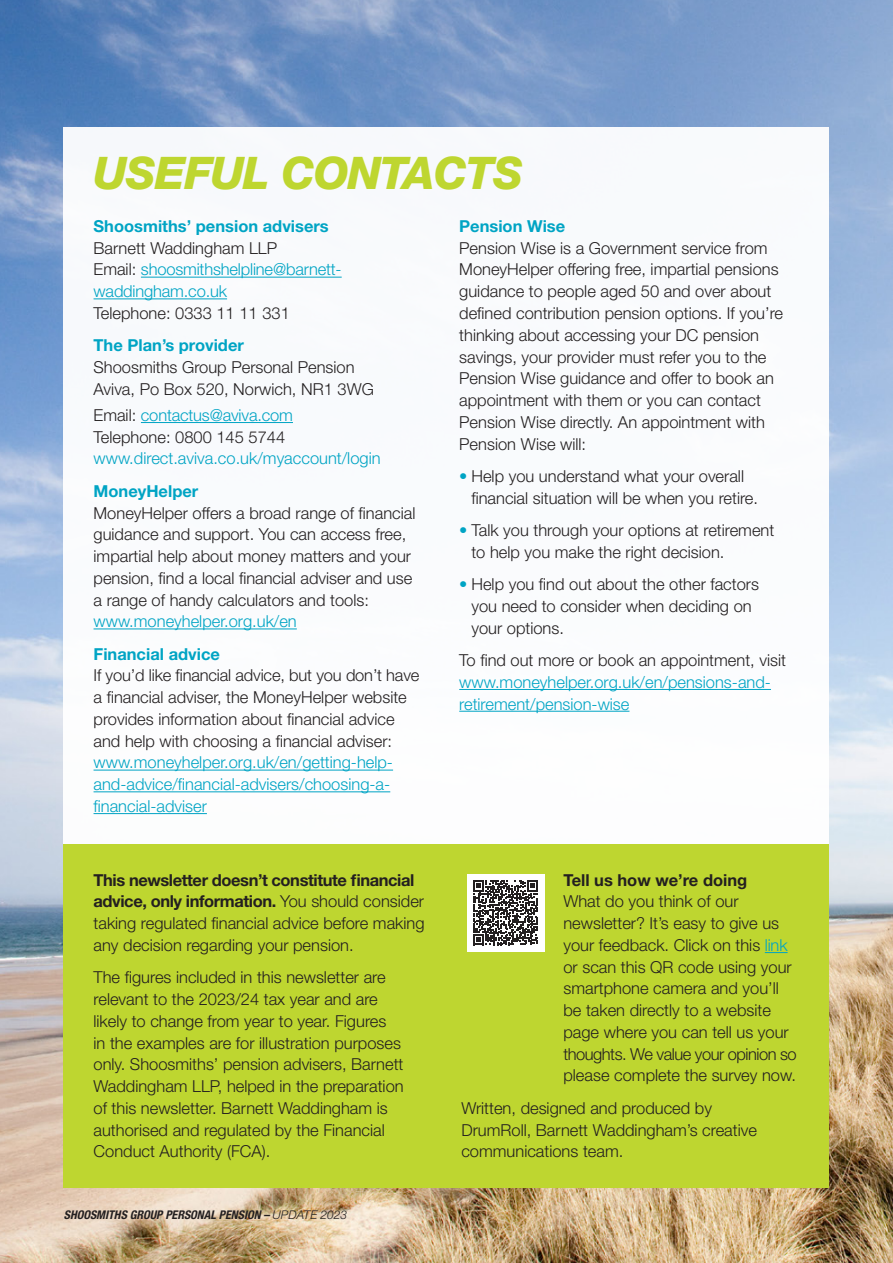
<style>
.page{position:relative;width:893px;height:1263px;background:#fff}
.page>*{position:absolute;margin:0;border:0;box-sizing:border-box;transform-origin:0 0}
.Header_3{font:italic 800 45px "Helvetica Neue LT Std";letter-spacing:-.025em;color:#bed630}
.Sub_Sub_head{font:300 16.5px/21.8px "Helvetica Neue LT Std";color:#231f20}
.Sub_Sub_head-2{font:300 16.5px/21.8px "Helvetica Neue LT Std";color:#00a4c4}
.Sub_Sub_head-3{font:700 16.5px "Helvetica Neue LT Std";color:#00a4c4}
.t1{font:italic 700 condensed 12px "Helvetica Neue LT Std";color:#231f20}
.s1{color:#00a4c4}
.s2{color:#231f20}
.s3{font-weight:700}
.s4{font-weight:300;font-stretch:normal}
</style>
<div class="page">
<img style="left:0;top:0;width:893px;height:1263px">
<div style="left:64px;top:127px;width:765px;height:717px;background:#fff"></div>
<hr style="left:141px;top:277px;width:201px;height:1px;background:#00a4c4">
<hr style="left:94px;top:298px;width:133px;height:1px;background:#00a4c4">
<hr style="left:141px;top:422px;width:152px;height:1px;background:#00a4c4">
<hr style="left:94px;top:628px;width:203px;height:1px;background:#00a4c4">
<hr style="left:94px;top:770px;width:299px;height:1px;background:#00a4c4">
<hr style="left:94px;top:791px;width:296px;height:1px;background:#00a4c4">
<hr style="left:94px;top:813px;width:113px;height:1px;background:#00a4c4">
<hr style="left:459px;top:689px;width:312px;height:1px;background:#00a4c4">
<hr style="left:459px;top:711px;width:170px;height:1px;background:#00a4c4">
<div style="left:64px;top:844px;width:765px;height:344px;background:#bed630"></div>
<svg style="left:765px;top:952px;width:23px;height:1px"></svg>
<div style="left:467px;top:874px;width:77px;height:77px;background:#fff"></div>
<svg style="left:473px;top:880px;width:65px;height:65px"></svg>
<p class="Header_3" style="left:94px;top:146px;width:431px">USEFUL CONTACTS</p>
<p class="Sub_Sub_head-3" style="left:94px;top:216px;width:237px">Shoosmiths’ pension advisers</p>
<p class="Sub_Sub_head" style="left:94px;top:237px;width:250px">Barnett Waddingham LLP<br>Email: <span class="s1">shoosmithshelpline@barnett&shy;waddingham.co.uk<br></span>Telephone: 0333 11 11 331</p>
<p class="Sub_Sub_head-3" style="left:94px;top:335px;width:152px">The Plan’s provider</p>
<p class="Sub_Sub_head" style="left:94px;top:356px;width:282px">Shoosmiths Group Personal Pension<br>Aviva, Po Box 520, Norwich, NR1 3WG</p>
<p class="Sub_Sub_head-2" style="left:94px;top:404px;width:289px"><span class="s2">Email:</span> contactus@aviva.com<br><span class="s2">Telephone: 0800 145 5744 </span>www.direct.aviva.co.uk/myaccount/login</p>
<p class="Sub_Sub_head-3" style="left:94px;top:481px;width:106px">MoneyHelper</p>
<p class="Sub_Sub_head" style="left:94px;top:501px;width:323px">MoneyHelper offers a broad range of financial guidance and support. You can access free, impartial help about money matters and your pension, find a local financial adviser and use a range of handy calculators and tools: <span class="s1">www.moneyhelper.org.uk/en</span></p>
<p class="Sub_Sub_head-3" style="left:94px;top:644px;width:128px">Financial advice</p>
<p class="Sub_Sub_head" style="left:94px;top:664px;width:327px">If you’d like financial advice, but you don’t have a financial adviser, the MoneyHelper website provides information about financial advice and help with choosing a financial adviser: <span class="s1">www.moneyhelper.org.uk/en/getting-help&shy;and-advice/financial-advisers/choosing-a&shy;financial-adviser</span></p>
<p class="Sub_Sub_head-3" style="left:459px;top:216px;width:107px">Pension Wise</p>
<p class="Sub_Sub_head" style="left:459px;top:237px;width:325px">Pension Wise is a Government service from MoneyHelper offering free, impartial pensions guidance to people aged 50 and over about defined contribution pension options. If you’re thinking about accessing your DC pension savings, your provider must refer you to the Pension Wise guidance and offer to book an appointment with them or you can contact Pension Wise directly. An appointment with Pension Wise will:</p>
<p class="Sub_Sub_head" style="left:471px;top:465px;width:288px;text-indent:-12px"><span class="s1">•</span> Help you understand what your overall financial situation will be when you retire.</p>
<p class="Sub_Sub_head" style="left:471px;top:519px;width:304px;text-indent:-12px"><span class="s1">•</span> Talk you through your options at retirement to help you make the right decision.</p>
<p class="Sub_Sub_head" style="left:471px;top:573px;width:289px;text-indent:-12px"><span class="s1">•</span> Help you find out about the other factors you need to consider when deciding on your options.</p>
<p class="Sub_Sub_head-2" style="left:459px;top:649px;width:328px"><span class="s2">To find out more or book an appointment, visit </span>www.moneyhelper.org.uk/en/pensions-and&shy;retirement/pension-wise</p>
<p class="Sub_Sub_head" style="left:94px;top:868px;width:333px"><span class="s3">This newsletter doesn’t constitute financial advice, only information.</span> You should consider taking regulated financial advice before making any decision regarding your pension.</p>
<p class="Sub_Sub_head" style="left:94px;top:966px;width:312px">The figures included in this newsletter are relevant to the 2023/24 tax year and are likely to change from year to year. Figures<br>in the examples are for illustration purposes only. Shoosmiths’ pension advisers, Barnett Waddingham LLP, helped in the preparation of this newsletter. Barnett Waddingham is authorised and regulated by the Financial Conduct Authority (FCA).</p>
<p class="t1" style="left:64px;top:1207px;width:285px">SHOOSMITHS GROUP PERSONAL PENSION – <span class="s4">UPDATE 2023</span></p>
<p class="Sub_Sub_head" style="left:563px;top:868px;width:235px"><span class="s3">Tell us how we’re doing<br></span>What do you think of our newsletter? It’s easy to give us your feedback. Click on this <span class="s1">link </span>or scan this QR code using your smartphone camera and you’ll be taken directly to a website page where you can tell us your thoughts. We value your opinion so please complete the survey now.</p>
<p class="Sub_Sub_head" style="left:461px;top:1097px;width:297px">Written, designed and produced by<br>DrumRoll, Barnett Waddingham’s creative communications team.</p>
</div>
